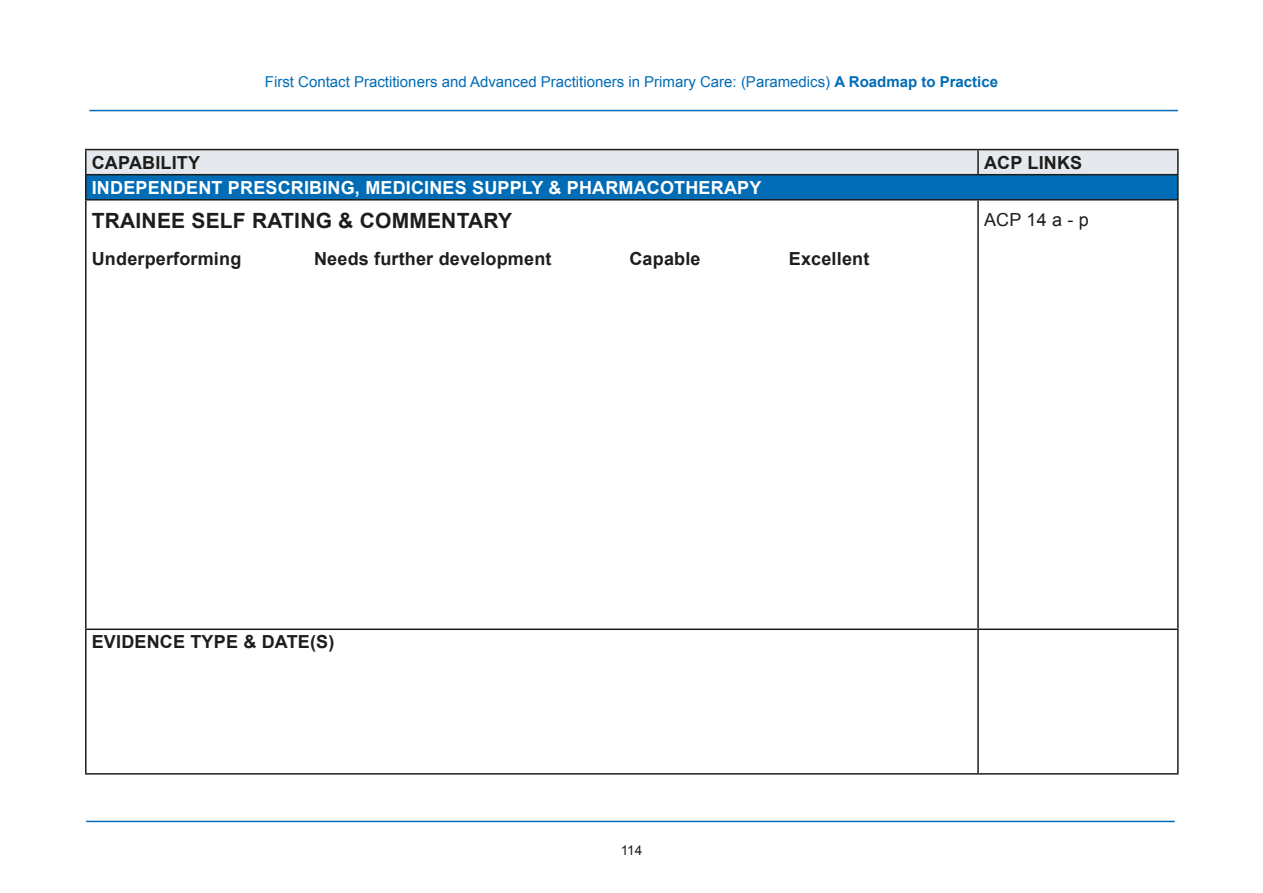
<style>
.page{position:relative;width:1263px;height:893px;background:#fff}
.page>*{position:absolute;margin:0;border:0;box-sizing:border-box;transform-origin:0 0}
.Body_Copy{font:700 21px "Arial";letter-spacing:.01em;color:#1d1d1b}
.Body_Copy-2{font:700 18px "Arial";letter-spacing:.01em;color:#1d1d1b}
.Body_Copy-3{font:700 18px "Arial";letter-spacing:.01em;color:#fff}
.Body_Copy-4{font:18px "Arial";color:#1d1d1b}
.t1{font:15px "Arial";color:#006cb6}
.t2{font:13.5px "Arial";color:#1d1d1b}
.s1{font-weight:700}
</style>
<div class="page">
<hr style="left:89px;top:110px;width:1089px;height:1px;background:#006cb6">
<hr style="left:86px;top:821px;width:1089px;height:1px;background:#006cb6">
<svg style="left:87px;top:150px;width:1090px;height:24px;background:#e1e5e9"></svg>
<div style="left:86px;top:175px;width:1092px;height:25px;background:#006cb6"></div>
<hr style="left:85px;top:149px;width:893px;height:1px;background:#1d1d1b">
<hr style="left:85px;top:150px;width:2px;height:24px;background:#1d1d1b">
<hr style="left:978px;top:149px;width:201px;height:1px;background:#1d1d1b">
<hr style="left:977px;top:150px;width:2px;height:24px;background:#1d1d1b">
<hr style="left:1177px;top:150px;width:2px;height:24px;background:#1d1d1b">
<hr style="left:85px;top:174px;width:893px;height:1px;background:#1d1d1b">
<hr style="left:85px;top:175px;width:2px;height:24px;background:#1d1d1b">
<hr style="left:978px;top:174px;width:201px;height:1px;background:#1d1d1b">
<hr style="left:1177px;top:175px;width:2px;height:24px;background:#1d1d1b">
<hr style="left:85px;top:199px;width:893px;height:2px;background:#1d1d1b">
<hr style="left:85px;top:201px;width:2px;height:427px;background:#1d1d1b">
<hr style="left:978px;top:199px;width:201px;height:2px;background:#1d1d1b">
<hr style="left:977px;top:201px;width:2px;height:427px;background:#1d1d1b">
<hr style="left:1177px;top:201px;width:2px;height:427px;background:#1d1d1b">
<hr style="left:85px;top:628px;width:893px;height:2px;background:#1d1d1b">
<hr style="left:85px;top:630px;width:2px;height:143px;background:#1d1d1b">
<hr style="left:978px;top:628px;width:201px;height:2px;background:#1d1d1b">
<hr style="left:977px;top:630px;width:2px;height:143px;background:#1d1d1b">
<hr style="left:1177px;top:630px;width:2px;height:143px;background:#1d1d1b">
<hr style="left:85px;top:773px;width:893px;height:2px;background:#1d1d1b">
<hr style="left:978px;top:773px;width:201px;height:2px;background:#1d1d1b">
<p class="t1" style="left:265px;top:72px;width:735px">First Contact Practitioners and Advanced Practitioners in Primary Care: (Paramedics) <span class="s1">A Roadmap to Practice</span></p>
<p class="Body_Copy-2" style="left:92px;top:150px;width:110px">CAPABILITY</p>
<p class="Body_Copy-2" style="left:984px;top:150px;width:100px">ACP LINKS</p>
<p class="Body_Copy-3" style="left:92px;top:176px;width:671px">INDEPENDENT PRESCRIBING, MEDICINES SUPPLY &amp; PHARMACOTHERAPY</p>
<p class="Body_Copy" style="left:92px;top:207px;width:422px">TRAINEE SELF RATING &amp; COMMENTARY</p>
<p class="Body_Copy-2" style="left:92px;top:246px;width:151px">Underperforming</p>
<p class="Body_Copy-2" style="left:314px;top:246px;width:239px">Needs further development</p>
<p class="Body_Copy-2" style="left:629px;top:246px;width:73px">Capable</p>
<p class="Body_Copy-2" style="left:789px;top:246px;width:82px">Excellent</p>
<p class="Body_Copy-4" style="left:984px;top:208px;width:106px">ACP 14 a - p</p>
<p class="Body_Copy-2" style="left:92px;top:630px;width:244px">EVIDENCE TYPE &amp; DATE(S)</p>
<p class="t2" style="left:621px;top:842px;width:23px">114</p>
</div>
